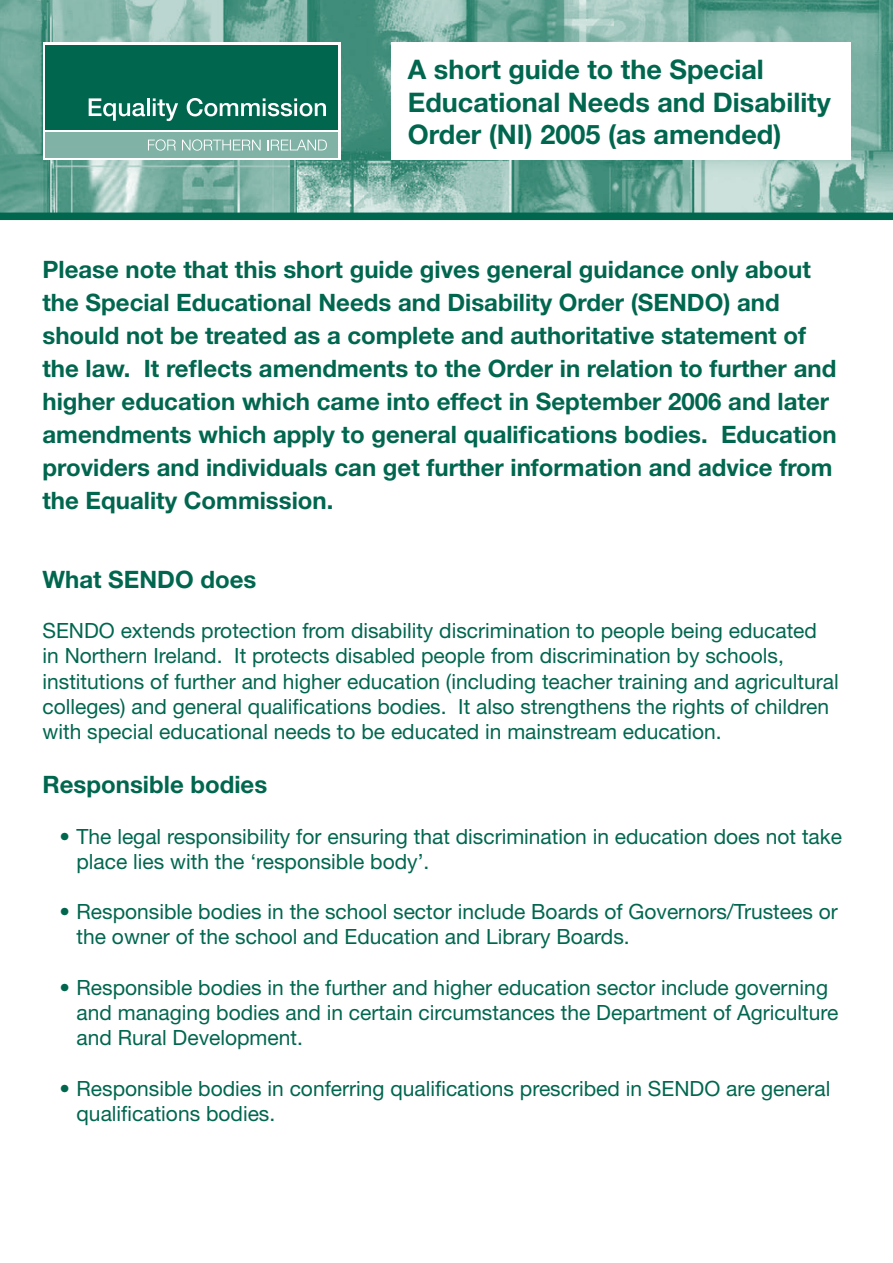
<style>
.page{position:relative;width:893px;height:1263px;background:#fff}
.page>*{position:absolute;margin:0;border:0;box-sizing:border-box;transform-origin:0 0}
.t1{font:700 27px/32.4px "Helvetica Neue";color:#00674e}
.t2{font:700 24px/33px "Helvetica Neue";color:#00674e}
.t3{font:21px/25.2px "Helvetica Neue";color:#00674e}
</style>
<div class="page">
<img style="left:0;top:0;width:893px;height:213px">
<div style="left:0;top:213px;width:893px;height:7px;background:#00674e"></div>
<div style="left:391px;top:43px;width:459px;height:117px;background:#fff"></div>
<svg style="left:43px;top:43px;width:297px;height:117px"></svg>
<div style="left:45px;top:45px;width:293px;height:84px;background:#00674e"></div>
<div style="left:45px;top:132px;width:293px;height:25px;background:#80b3a6"></div>
<svg style="left:89px;top:98px;width:56px;height:23px"></svg>
<hr style="left:147px;top:98px;width:3px;height:18px;background:#fff">
<svg style="left:153px;top:98px;width:25px;height:23px"></svg>
<svg style="left:187px;top:98px;width:139px;height:18px"></svg>
<svg style="left:148px;top:139px;width:28px;height:12px"></svg>
<svg style="left:182px;top:139px;width:79px;height:12px"></svg>
<svg style="left:268px;top:140px;width:59px;height:10px"></svg>
<p class="t1" style="left:408px;top:53px;width:424px">A short guide to the Special<br>Educational Needs and Disability<br>Order (NI) 2005 (as amended)</p>
<p class="t2" style="left:43px;top:252px;width:795px">Please note that this short guide gives general guidance only about the Special Educational Needs and Disability Order (SENDO) and should not be treated as a complete and authoritative statement of the law. It reflects amendments to the Order in relation to further and higher education which came into effect in September 2006 and later amendments which apply to general qualifications bodies. Education providers and individuals can get further information and advice from the Equality Commission.</p>
<p class="t2" style="left:43px;top:562px;width:215px">What SENDO does</p>
<p class="t3" style="left:43px;top:618px;width:798px">SENDO extends protection from disability discrimination to people being educated<br>in Northern Ireland. It protects disabled people from discrimination by schools, institutions of further and higher education (including teacher training and agricultural colleges) and general qualifications bodies. It also strengthens the rights of children with special educational needs to be educated in mainstream education.</p>
<p class="t2" style="left:43px;top:767px;width:226px">Responsible bodies</p>
<p class="t3" style="left:77px;top:823px;width:767px;text-indent:-17px">• The legal responsibility for ensuring that discrimination in education does not take place lies with the ‘responsible body’.</p>
<p class="t3" style="left:77px;top:899px;width:763px;text-indent:-17px">• Responsible bodies in the school sector include Boards of Governors/Trustees or the owner of the school and Education and Library Boards.</p>
<p class="t3" style="left:77px;top:974px;width:763px;text-indent:-17px">• Responsible bodies in the further and higher education sector include governing and managing bodies and in certain circumstances the Department of Agriculture and Rural Development.</p>
<p class="t3" style="left:77px;top:1075px;width:755px;text-indent:-17px">• Responsible bodies in conferring qualifications prescribed in SENDO are general qualifications bodies.</p>
</div>
